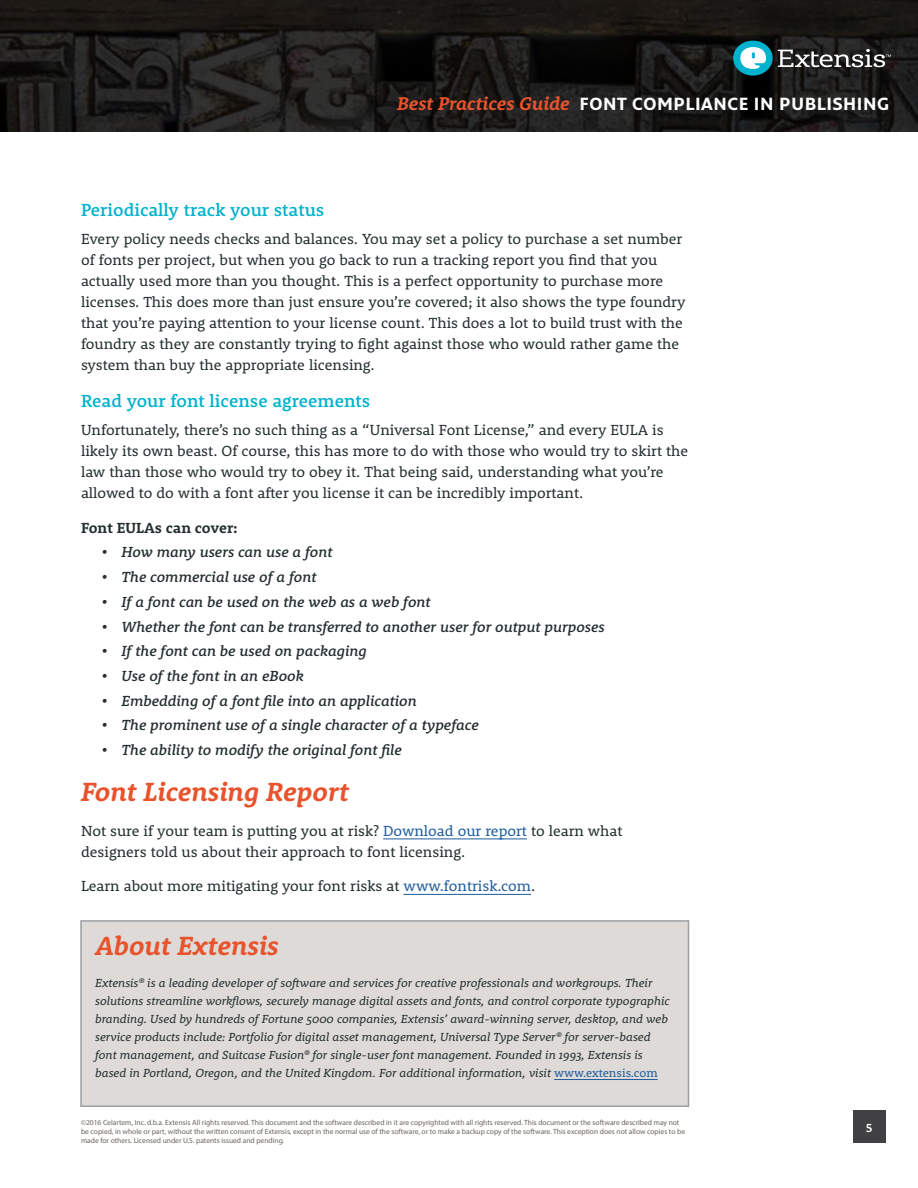
<style>
.page{position:relative;width:918px;height:1188px;background:#fff}
.page>*{position:absolute;margin:0;border:0;box-sizing:border-box;transform-origin:0 0}
.t1{font:italic 700 27px "Rooney Pro";color:#e9532c}
.t2{font:500 18px "Rooney Pro";color:#00b2cd}
.t3{font:700 17.1px "Fresco Sans Pro";letter-spacing:.035em;color:#fff}
.t4{font:15px/21px "Rooney Pro";color:#242e30}
.t5{font:italic 500 15px "Rooney Pro";color:#242e30}
.t6{font:700 15px "Rooney Pro";color:#242e30}
.t7{font:italic 12px/18px "Rooney Pro";color:#242e30}
.t8{font:700 12px "Rooney Pro";color:#fff}
.t9{font:7.5px/9px "Myriad Pro";color:#69635c}
.s1{font-family:"Rooney Pro";font-style:italic;font-size:18.9px;color:#e9532c}
.s2{color:#215e9e}
.s3{font-style:normal;color:#215e9e}
</style>
<div class="page">
<img style="left:0;top:0;width:918px;height:131px">
<div style="left:853px;top:1111px;width:33px;height:32px;background:#414042"></div>
<div style="left:733px;top:41px;width:40px;height:35px;background:#00b2cd;border-radius:50%"></div>
<svg style="left:740px;top:47px;width:26px;height:22px"></svg>
<svg style="left:778px;top:49px;width:113px;height:18px"></svg>
<hr style="left:383px;top:838px;width:144px;height:1px;background:#215e9e">
<hr style="left:404px;top:894px;width:127px;height:1px;background:#215e9e">
<div style="left:81px;top:921px;width:607px;height:185px;background:#dddad7"></div>
<hr style="left:554px;top:1079px;width:104px;height:1px;background:#215e9e">
<div style="left:80px;top:920px;width:609px;height:187px;border:2px solid #9d9fa2"></div>
<p class="t3" style="left:397px;top:93px;width:494px"><span class="s1">Best Practices Guide</span> FONT COMPLIANCE IN PUBLISHING</p>
<p class="t2" style="left:81px;top:198px;width:245px">Periodically track your status</p>
<p class="t4" style="left:81px;top:228px;width:606px">Every policy needs checks and balances. You may set a policy to purchase a set number of fonts per project, but when you go back to run a tracking report you find that you actually used more than you thought. This is a perfect opportunity to purchase more licenses. This does more than just ensure you’re covered; it also shows the type foundry that you’re paying attention to your license count. This does a lot to build trust with the foundry as they are constantly trying to fight against those who would rather game the system than buy the appropriate licensing.</p>
<p class="t2" style="left:81px;top:389px;width:291px">Read your font license agreements</p>
<p class="t4" style="left:81px;top:419px;width:609px">Unfortunately, there’s no such thing as a “Universal Font License,” and every EULA is likely its own beast. Of course, this has more to do with those who would try to skirt the law than those who would try to obey it. That being said, understanding what you’re allowed to do with a font after you license it can be incredibly important.</p>
<p class="t6" style="left:81px;top:518px;width:158px">Font EULAs can cover:</p>
<p class="t5" style="left:101px;top:542px;width:233px">• How many users can use a font</p>
<p class="t5" style="left:101px;top:567px;width:217px">• The commercial use of a font</p>
<p class="t5" style="left:101px;top:592px;width:331px">• If a font can be used on the web as a web font</p>
<p class="t5" style="left:101px;top:616px;width:505px">• Whether the font can be transferred to another user for output purposes</p>
<p class="t5" style="left:101px;top:641px;width:267px">• If the font can be used on packaging</p>
<p class="t5" style="left:101px;top:666px;width:204px">• Use of the font in an eBook</p>
<p class="t5" style="left:101px;top:691px;width:317px">• Embedding of a font file into an application</p>
<p class="t5" style="left:101px;top:715px;width:379px">• The prominent use of a single character of a typeface</p>
<p class="t5" style="left:101px;top:740px;width:302px">• The ability to modify the original font file</p>
<h1 class="t1" style="left:81px;top:774px;width:269px">Font Licensing Report</h1>
<p class="t4" style="left:81px;top:820px;width:543px">Not sure if your team is putting you at risk? <span class="s2">Download our report</span> to learn what designers told us about their approach to font licensing.</p>
<p class="t4" style="left:81px;top:875px;width:456px">Learn about more mitigating your font risks at <span class="s2">www.fontrisk.com</span>.</p>
<h1 class="t1" style="left:95px;top:928px;width:185px">About Extensis</h1>
<p class="t7" style="left:95px;top:973px;width:576px">Extensis® is a leading developer of software and services for creative professionals and workgroups. Their solutions streamline workflows, securely manage digital assets and fonts, and control corporate typographic branding. Used by hundreds of Fortune 5000 companies, Extensis’ award-winning server, desktop, and web service products include: Portfolio for digital asset management, Universal Type Server® for server-based font management, and Suitcase Fusion® for single-user font management. Founded in 1993, Extensis is based in Portland, Oregon, and the United Kingdom. For additional information, visit <span class="s3">www.extensis.com</span></p>
<p class="t9" style="left:81px;top:1117px;width:606px">©2016 Celartem, Inc. d.b.a. Extensis All rights reserved. This document and the software described in it are copyrighted with all rights reserved. This document or the software described may not be copied, in whole or part, without the written consent of Extensis, except in the normal use of the software, or to make a backup copy of the software. This exception does not allow copies to be made for others. Licensed under U.S. patents issued and pending.</p>
<p class="t8" style="left:866px;top:1120px;width:8px">5</p>
</div>
